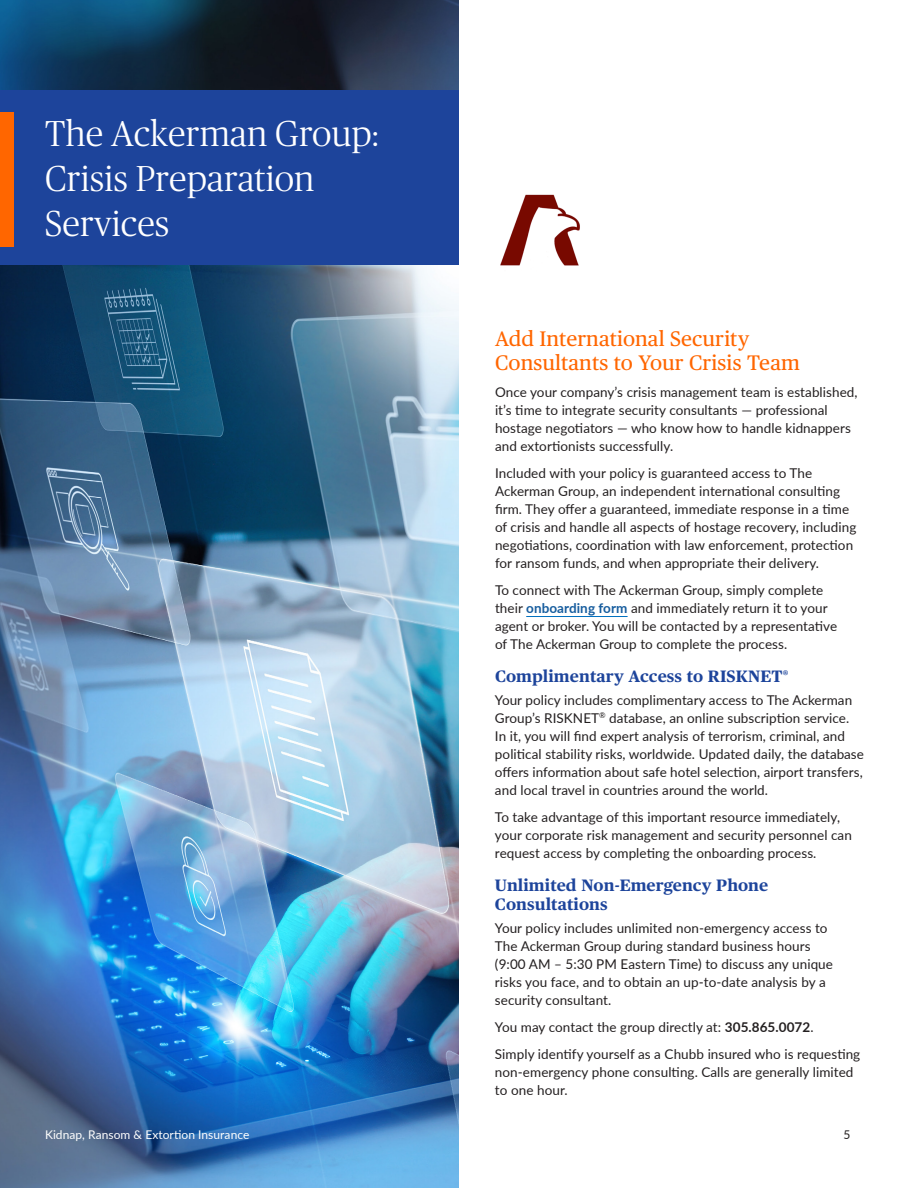
<style>
.page{position:relative;width:918px;height:1188px;background:#fff}
.page>*{position:absolute;margin:0;border:0;box-sizing:border-box;transform-origin:0 0}
.t1{font:300 36px/45px "Publico Headline";letter-spacing:.005em;color:#fff}
.t2{font:21px/24px "Publico Text";letter-spacing:.005em;color:#f60}
.t3{font:700 16.5px/19.5px "Publico Text";letter-spacing:.005em;color:#1d449b}
.t4{font:13.5px/18px "Lato";letter-spacing:.005em;color:#231f20}
.t5{font:12px "Lato";letter-spacing:.005em;color:#fff}
.t6{font:12px "Lato";color:#231f20}
.s1{font-weight:700;color:#175d9e}
.s2{font-weight:700}
</style>
<div class="page">
<div style="left:0;top:90px;width:459px;height:176px;background:#1d449b"></div>
<div style="left:0;top:112px;width:14px;height:136px;background:#f60"></div>
<img style="left:0;top:0;width:459px;height:90px">
<img style="left:0;top:266px;width:459px;height:922px">
<img style="left:500px;top:194px;width:80px;height:72px">
<hr style="left:526px;top:616px;width:102px;height:1px;background:#0070c0">
<p class="t1" style="left:45px;top:109px;width:335px">The Ackerman Group:<br>Crisis Preparation<br>Services</p>
<p class="t2" style="left:495px;top:326px;width:307px">Add International Security<br>Consultants to Your Crisis Team</p>
<p class="t4" style="left:495px;top:383px;width:364px">Once your company’s crisis management team is established, it’s time to integrate security consultants — professional hostage negotiators — who know how to handle kidnappers and extortionists successfully.</p>
<p class="t4" style="left:495px;top:464px;width:363px">Included with your policy is guaranteed access to The Ackerman Group, an independent international consulting firm. They offer a guaranteed, immediate response in a time of crisis and handle all aspects of hostage recovery, including negotiations, coordination with law enforcement, protection for ransom funds, and when appropriate their delivery.</p>
<p class="t4" style="left:495px;top:581px;width:344px">To connect with The Ackerman Group, simply complete their <span class="s1">onboarding form</span> and immediately return it to your agent or broker. You will be contacted by a representative of The Ackerman Group to complete the process.</p>
<p class="t3" style="left:495px;top:666px;width:295px">Complimentary Access to RISKNET<sup>®</sup></p>
<p class="t4" style="left:495px;top:690px;width:370px">Your policy includes complimentary access to The Ackerman Group’s RISKNET<sup>®</sup> database, an online subscription service.<br>In it, you will find expert analysis of terrorism, criminal, and political stability risks, worldwide. Updated daily, the database offers information about safe hotel selection, airport transfers, and local travel in countries around the world.</p>
<p class="t4" style="left:495px;top:807px;width:358px">To take advantage of this important resource immediately, your corporate risk management and security personnel can request access by completing the onboarding process.</p>
<p class="t3" style="left:495px;top:874px;width:275px">Unlimited Non-Emergency Phone<br>Consultations</p>
<p class="t4" style="left:495px;top:918px;width:340px">Your policy includes unlimited non-emergency access to The Ackerman Group during standard business hours (9:00 AM – 5:30 PM Eastern Time) to discuss any unique risks you face, and to obtain an up-to-date analysis by a security consultant.</p>
<p class="t4" style="left:495px;top:1017px;width:320px">You may contact the group directly at: <span class="s2">305.865.0072</span>.</p>
<p class="t4" style="left:495px;top:1044px;width:367px">Simply identify yourself as a Chubb insured who is requesting non-emergency phone consulting. Calls are generally limited to one hour.</p>
<p class="t5" style="left:45px;top:1126px;width:206px">Kidnap, Ransom &amp; Extortion Insurance</p>
<p class="t6" style="left:843px;top:1126px;width:8px">5</p>
</div>
